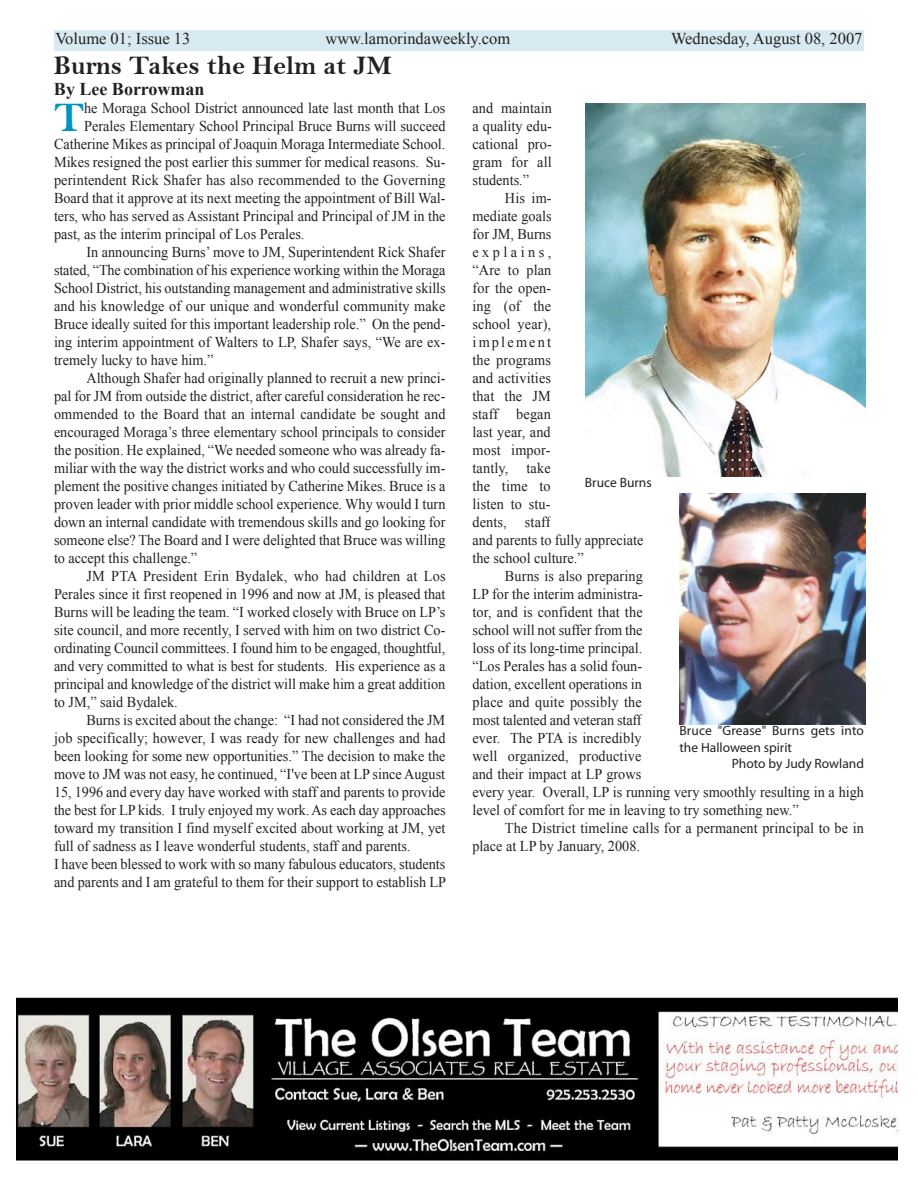
<style>
.page{position:relative;width:918px;height:1188px;background:#fff}
.page>*{position:absolute;margin:0;border:0;box-sizing:border-box;transform-origin:0 0}
.t1{font:42.6px "Bell MT Bold";color:#0095c0;scale:.95 1}
.t2{font:27px "Bell MT Bold";color:#232021}
.t3{font:700 18px "Times New Roman";color:#232021}
.t4{font:16.5px "Times New Roman";color:#232021}
.t5{font:15px/18px "Times New Roman";color:#232021;scale:.95 1}
.t6{font:13.5px/16.2px "Myriad Pro";color:#232021}
</style>
<div class="page">
<div style="left:626px;top:30px;width:238px;height:20px;background:#d7e9f1"></div>
<div style="left:54px;top:30px;width:574px;height:20px;background:#d7e9f1"></div>
<img style="left:585px;top:104px;width:281px;height:373px">
<img style="left:680px;top:494px;width:186px;height:230px">
<img style="left:16px;top:997px;width:881px;height:164px">
<img style="left:657px;top:1011px;width:240px;height:137px">
<p class="t4" style="left:55px;top:29px;width:136px">Volume 01; Issue 13</p>
<p class="t4" style="left:326px;top:29px;width:186px">www.lamorindaweekly.com</p>
<p class="t4" style="left:671px;top:29px;width:193px">Wednesday, August 08, 2007</p>
<h2 class="t2" style="left:54px;top:52px;width:339px">Burns Takes the Helm at JM</h2>
<p class="t3" style="left:54px;top:79px;width:152px">By Lee Borrowman</p>
<h1 class="t1" style="left:54px;top:95px;width:33px">T</h1>
<p class="t5" style="left:84px;top:99px;width:382px">he Moraga School District announced late last month that Los</p>
<p class="t5" style="left:84px;top:117px;width:382px">Perales Elementary School Principal Bruce Burns will succeed</p>
<p class="t5" style="left:54px;top:135px;width:414px">Catherine Mikes as principal of Joaquin Moraga Intermediate School.</p>
<p class="t5" style="left:54px;top:153px;width:414px">Mikes resigned the post earlier this summer for medical reasons. Su-</p>
<p class="t5" style="left:54px;top:171px;width:414px">perintendent Rick Shafer has also recommended to the Governing</p>
<p class="t5" style="left:54px;top:189px;width:414px">Board that it approve at its next meeting the appointment of Bill Wal-</p>
<p class="t5" style="left:54px;top:207px;width:414px">ters, who has served as Assistant Principal and Principal of JM in the</p>
<p class="t5" style="left:54px;top:225px;width:265px">past, as the interim principal of Los Perales.</p>
<p class="t5" style="left:86px;top:243px;width:380px">In announcing Burns’ move to JM, Superintendent Rick Shafer</p>
<p class="t5" style="left:54px;top:261px;width:413px">stated, “The combination of his experience working within the Moraga</p>
<p class="t5" style="left:54px;top:279px;width:414px">School District, his outstanding management and administrative skills</p>
<p class="t5" style="left:54px;top:297px;width:414px">and his knowledge of our unique and wonderful community make</p>
<p class="t5" style="left:54px;top:315px;width:414px">Bruce ideally suited for this important leadership role.” On the pend-</p>
<p class="t5" style="left:54px;top:333px;width:414px">ing interim appointment of Walters to LP, Shafer says, “We are ex-</p>
<p class="t5" style="left:54px;top:351px;width:169px">tremely lucky to have him.”</p>
<p class="t5" style="left:86px;top:369px;width:380px">Although Shafer had originally planned to recruit a new princi-</p>
<p class="t5" style="left:54px;top:387px;width:414px">pal for JM from outside the district, after careful consideration he rec-</p>
<p class="t5" style="left:54px;top:405px;width:414px">ommended to the Board that an internal candidate be sought and</p>
<p class="t5" style="left:54px;top:423px;width:414px">encouraged Moraga’s three elementary school principals to consider</p>
<p class="t5" style="left:54px;top:441px;width:414px">the position. He explained, “We needed someone who was already fa-</p>
<p class="t5" style="left:54px;top:459px;width:414px">miliar with the way the district works and who could successfully im-</p>
<p class="t5" style="left:54px;top:477px;width:414px">plement the positive changes initiated by Catherine Mikes. Bruce is a</p>
<p class="t5" style="left:54px;top:495px;width:414px">proven leader with prior middle school experience. Why would I turn</p>
<p class="t5" style="left:54px;top:513px;width:414px">down an internal candidate with tremendous skills and go looking for</p>
<p class="t5" style="left:54px;top:531px;width:414px">someone else? The Board and I were delighted that Bruce was willing</p>
<p class="t5" style="left:54px;top:549px;width:152px">to accept this challenge.”</p>
<p class="t5" style="left:86px;top:567px;width:380px">JM PTA President Erin Bydalek, who had children at Los</p>
<p class="t5" style="left:54px;top:585px;width:414px">Perales since it first reopened in 1996 and now at JM, is pleased that</p>
<p class="t5" style="left:54px;top:603px;width:414px">Burns will be leading the team. “I worked closely with Bruce on LP’s</p>
<p class="t5" style="left:54px;top:621px;width:414px">site council, and more recently, I served with him on two district Co-</p>
<p class="t5" style="left:54px;top:639px;width:413px">ordinating Council committees. I found him to be engaged, thoughtful,</p>
<p class="t5" style="left:54px;top:657px;width:414px">and very committed to what is best for students. His experience as a</p>
<p class="t5" style="left:54px;top:675px;width:413px">principal and knowledge of the district will make him a great addition</p>
<p class="t5" style="left:54px;top:693px;width:132px">to JM,” said Bydalek.</p>
<p class="t5" style="left:86px;top:711px;width:379px">Burns is excited about the change: “I had not considered the JM</p>
<p class="t5" style="left:54px;top:729px;width:414px">job specifically; however, I was ready for new challenges and had</p>
<p class="t5" style="left:54px;top:747px;width:414px">been looking for some new opportunities.” The decision to make the</p>
<p class="t5" style="left:54px;top:765px;width:413px">move to JM was not easy, he continued, “I've been at LP since August</p>
<p class="t5" style="left:54px;top:783px;width:414px">15, 1996 and every day have worked with staff and parents to provide</p>
<p class="t5" style="left:54px;top:801px;width:414px">the best for LP kids. I truly enjoyed my work. As each day approaches</p>
<p class="t5" style="left:54px;top:819px;width:414px">toward my transition I find myself excited about working at JM, yet</p>
<p class="t5" style="left:54px;top:837px;width:377px">full of sadness as I leave wonderful students, staff and parents.</p>
<p class="t5" style="left:54px;top:855px;width:413px">I have been blessed to work with so many fabulous educators, students</p>
<p class="t5" style="left:54px;top:873px;width:414px">and parents and I am grateful to them for their support to establish LP</p>
<p class="t5" style="left:473px;top:99px;width:85px;text-align:justify">and maintain a quality edu&shy;cational pro&shy;gram for all students.”</p>
<p class="t5" style="left:473px;top:189px;width:181px;text-indent:32px">His im-<br>mediate goals<br>for JM, Burns<br>explains,<br>“Are to plan<br>for the open-<br>ing (of the<br>school year),<br>implement<br>the programs<br>and activities<br>that the JM<br>staff began<br>last year, and<br>most impor-<br>tantly, take<br>the time to<br>listen to stu-<br>dents, staff<br>and parents to fully appreciate the school culture.”</p>
<p class="t5" style="left:473px;top:567px;width:414px;text-indent:32px">Burns is also preparing<br>LP for the interim administra-<br>tor, and is confident that the<br>school will not suffer from the<br>loss of its long-time principal.<br>“Los Perales has a solid foun-<br>dation, excellent operations in<br>place and quite possibly the<br>most talented and veteran staff<br>ever. The PTA is incredibly<br>well organized, productive<br>and their impact at LP grows<br>every year. Overall, LP is running very smoothly resulting in a high level of comfort for me in leaving to try something new.”</p>
<p class="t5" style="left:473px;top:819px;width:414px;text-indent:32px">The District timeline calls for a permanent principal to be in place at LP by January, 2008.</p>
<p class="t6" style="left:585px;top:475px;width:68px">Bruce Burns</p>
<p class="t6" style="left:679px;top:724px;width:186px">Bruce "Grease" Burns gets into the Halloween spirit</p>
<p class="t6" style="left:732px;top:756px;width:134px">Photo by Judy Rowland</p>
</div>
